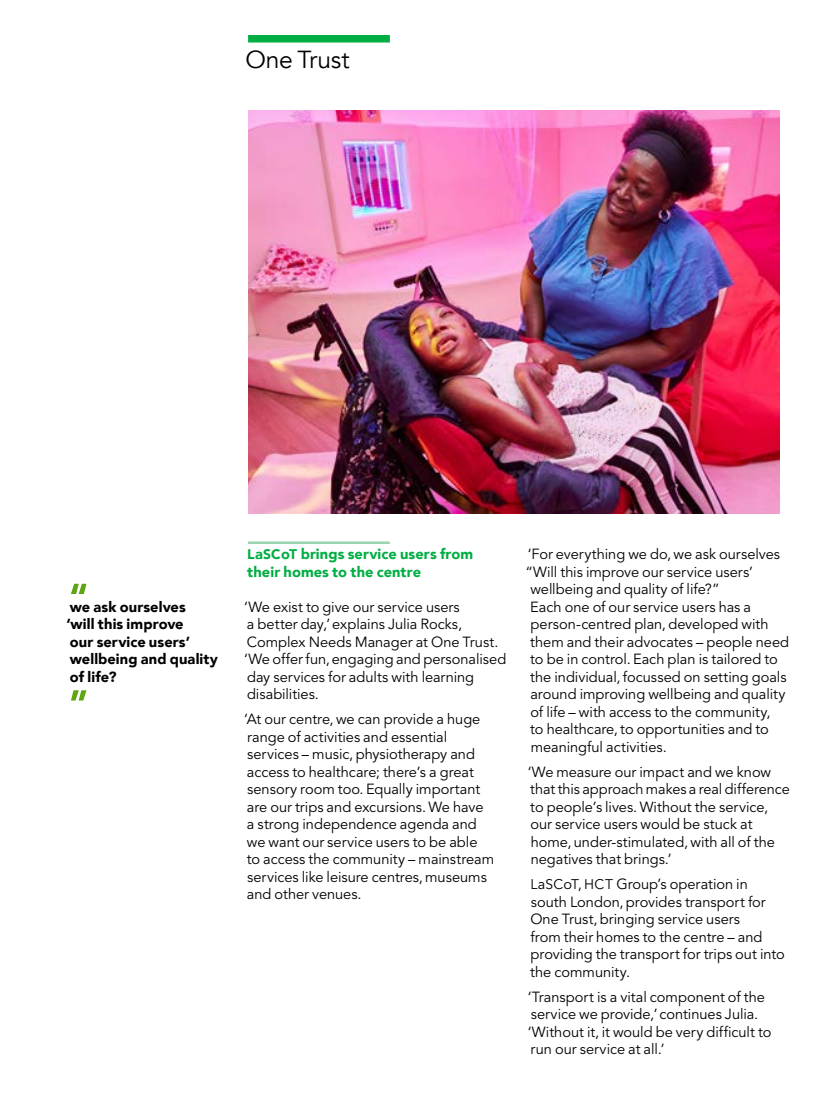
<style>
.page{position:relative;width:840px;height:1106px;background:#fff}
.page>*{position:absolute;margin:0;border:0;box-sizing:border-box;transform-origin:0 0}
.t1{font:24.62px "Avenir";letter-spacing:-.01em;color:#000}
.t2{font:14.62px/17.5px "Avenir LT Std";color:#000}
.t3{font:900 14.62px/17.5px "Avenir LT Com";letter-spacing:.01em;color:#000}
.t4{font:900 14.62px/17.5px "Avenir LT Com";letter-spacing:.005em;color:#00ae43}
.s1{font-size:13.88px}
</style>
<div class="page">
<img style="left:248px;top:110px;width:532px;height:404px">
<div style="left:248px;top:35px;width:142px;height:7px;background:#00ae43"></div>
<hr style="left:248px;top:541px;width:142px;height:3px;background:#9ad3b0">
<svg style="left:71px;top:584px;width:16px;height:10px"></svg>
<svg style="left:71px;top:690px;width:16px;height:10px"></svg>
<h1 class="t1" style="left:245px;top:44px;width:106px">One Trust</h1>
<p class="t3" style="left:66px;top:597px;width:153px">we ask ourselves<br>‘will this improve<br>our service users’ wellbeing and quality of life?</p>
<p class="t4" style="left:247px;top:545px;width:228px"><span class="s1">L</span>a<span class="s1">SC</span>o<span class="s1">T</span> brings service users from their homes to the centre</p>
<p class="t2" style="left:244px;top:598px;width:264px">‘We exist to give our service users<br>a better day,’ explains Julia Rocks, Complex Needs Manager at One Trust. ‘We offer fun, engaging and personalised day services for adults with learning disabilities.</p>
<p class="t2" style="left:244px;top:710px;width:251px">‘At our centre, we can provide a huge range of activities and essential services – music, physiotherapy and access to healthcare; there’s a great sensory room too. Equally important are our trips and excursions. We have<br>a strong independence agenda and we want our service users to be able<br>to access the community – mainstream services like leisure centres, museums and other venues.</p>
<p class="t2" style="left:528px;top:545px;width:254px">‘For everything we do, we ask ourselves</p>
<p class="t2" style="left:525px;top:563px;width:229px">“Will this improve our service users’</p>
<p class="t2" style="left:530px;top:580px;width:191px">wellbeing and quality of life?”</p>
<p class="t2" style="left:530px;top:598px;width:222px">Each one of our service users has a</p>
<p class="t2" style="left:530px;top:615px;width:240px">person-centred plan, developed with</p>
<p class="t2" style="left:530px;top:633px;width:260px">them and their advocates – people need</p>
<p class="t2" style="left:530px;top:651px;width:249px">to be in control. Each plan is tailored to</p>
<p class="t2" style="left:530px;top:668px;width:258px">the individual, focussed on setting goals</p>
<p class="t2" style="left:530px;top:686px;width:257px">around improving wellbeing and quality</p>
<p class="t2" style="left:530px;top:703px;width:242px">of life – with access to the community,</p>
<p class="t2" style="left:530px;top:721px;width:240px">to healthcare, to opportunities and to</p>
<p class="t2" style="left:531px;top:738px;width:138px">meaningful activities.</p>
<p class="t2" style="left:528px;top:763px;width:264px">‘We measure our impact and we know that this approach makes a real difference to people’s lives. Without the service, our service users would be stuck at home, under-stimulated, with all of the negatives that brings.’</p>
<p class="t2" style="left:530px;top:875px;width:256px"><span class="s1">L</span>a<span class="s1">SC</span>o<span class="s1">T</span>, <span class="s1">HCT</span> Group’s operation in south London, provides transport for<br>One Trust, bringing service users<br>from their homes to the centre – and providing the transport for trips out into the community.</p>
<p class="t2" style="left:528px;top:988px;width:245px">‘Transport is a vital component of the service we provide,’ continues Julia. ‘Without it, it would be very difficult to run our service at all.’</p>
</div>
